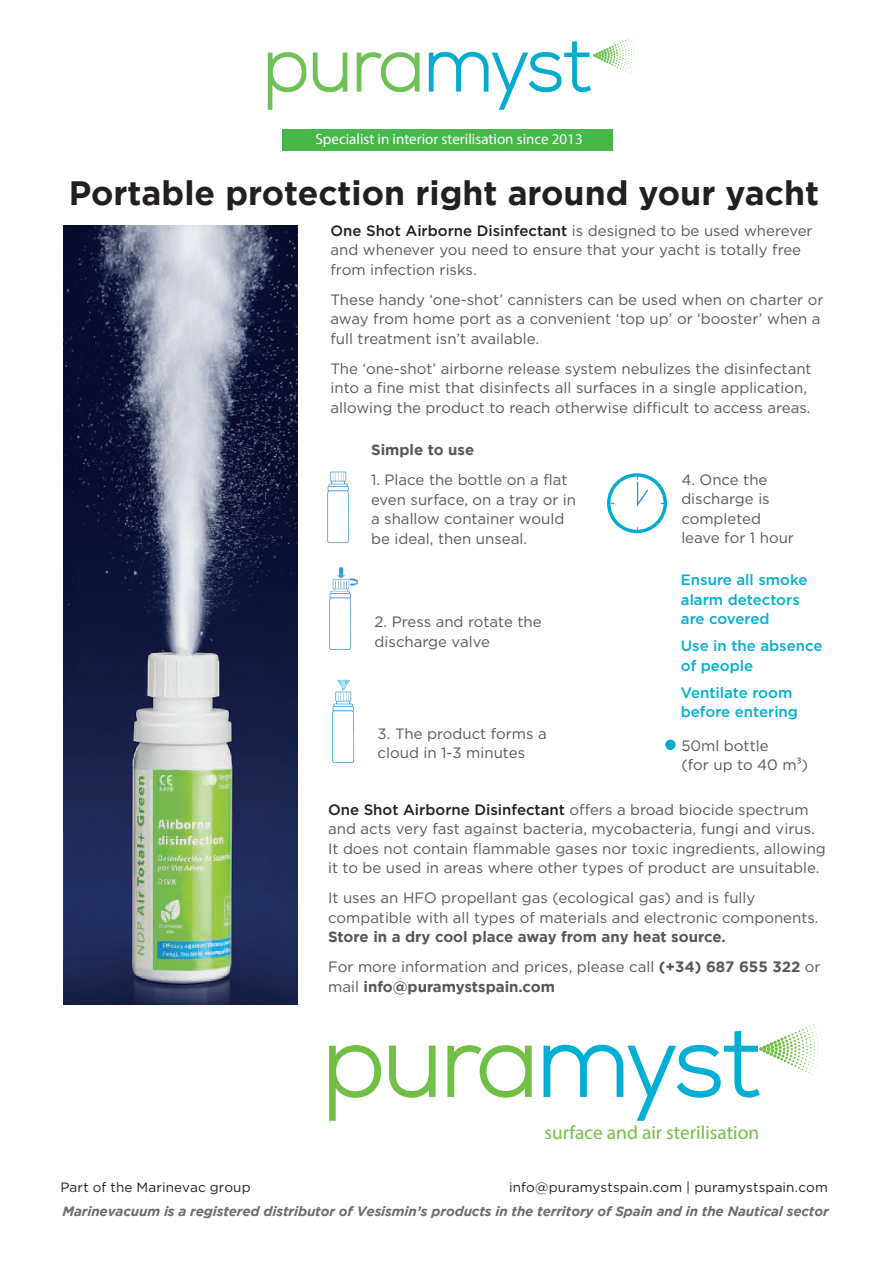
<style>
.page{position:relative;width:893px;height:1263px;background:#fff}
.page>*{position:absolute;margin:0;border:0;box-sizing:border-box;transform-origin:0 0}
.t1{font:33.75px "Gotham HTF Bold 2";color:#231f20}
.t2{font:19.35px "Myriad Pro";color:#71bf44}
.t3{font:15px/19.5px "Gotham HTF";color:#57585a}
.t4{font:500 15px "Gotham";color:#231f20}
.t5{font:500 15px/19.5px "Gotham";color:#00afd3}
.t6{font:15px "Gotham HTF Bold 2";color:#57585a}
.t7{font:15px "Myriad Pro";color:#fff}
.t8{font:italic 700 13.5px "Gotham";letter-spacing:-.01em;color:#6c6d70}
.t9{font:13.5px "Gotham HTF";letter-spacing:.01em;color:#231f20}
.s1{font-family:"Gotham HTF";font-weight:400;color:#57585a}
.s2{font-family:"Gotham HTF Bold 2"}
.s3{font-family:"Gotham HTF"}
</style>
<div class="page">
<img style="left:63px;top:225px;width:234px;height:779px">
<img style="left:267px;top:36px;width:371px;height:74px">
<img style="left:327px;top:471px;width:23px;height:72px">
<img style="left:332px;top:679px;width:23px;height:84px">
<img style="left:329px;top:591px;width:23px;height:59px">
<img style="left:332px;top:567px;width:27px;height:24px">
<img style="left:609px;top:475px;width:56px;height:56px;border-radius:28px">
<div style="left:607px;top:473px;width:60px;height:60px;border:3px solid #03abd0;border-radius:50%"></div>
<svg style="left:665px;top:739px;width:11px;height:11px"></svg>
<svg style="left:329px;top:1045px;width:52px;height:76px"></svg>
<svg style="left:389px;top:1045px;width:47px;height:53px"></svg>
<svg style="left:447px;top:1045px;width:85px;height:53px"></svg>
<svg style="left:544px;top:1021px;width:283px;height:100px"></svg>
<div style="left:283px;top:129px;width:330px;height:22px;background:#46b749"></div>
<svg style="left:797px;top:757px;width:4px;height:6px"></svg>
<p class="t7" style="left:316px;top:130px;width:269px">Specialist in interior sterilisation since 2013</p>
<h1 class="t1" style="left:69px;top:173px;width:752px">Portable protection right around your yacht</h1>
<p class="t4" style="left:330px;top:221px;width:484px">One Shot Airborne Disinfectant <span class="s1">is designed to be used wherever</span></p>
<p class="t3" style="left:330px;top:240px;width:472px">and whenever you need to ensure that your yacht is totally free from infection risks.</p>
<p class="t3" style="left:330px;top:289px;width:495px">These handy ‘one-shot’ cannisters can be used when on charter or away from home port as a convenient ‘top up’ or ‘booster’ when a full treatment isn’t available.</p>
<p class="t3" style="left:330px;top:358px;width:483px">The ‘one-shot’ airborne release system nebulizes the disinfectant into a fine mist that disinfects all surfaces in a single application, allowing the product to reach otherwise difficult to access areas.</p>
<p class="t6" style="left:371px;top:441px;width:105px">Simple to use</p>
<p class="t3" style="left:371px;top:470px;width:207px">1. Place the bottle on a flat even surface, on a tray or in a shallow container would be ideal, then unseal.</p>
<p class="t3" style="left:375px;top:612px;width:168px">2. Press and rotate the discharge valve</p>
<p class="t3" style="left:378px;top:723px;width:171px">3. The product forms a cloud in 1-3 minutes</p>
<p class="t3" style="left:681px;top:470px;width:114px">4. Once the discharge is completed leave for 1 hour</p>
<p class="t5" style="left:681px;top:570px;width:128px">Ensure all smoke alarm detectors are covered</p>
<p class="t5" style="left:681px;top:636px;width:143px">Use in the absence of people</p>
<p class="t5" style="left:681px;top:683px;width:119px">Ventilate room before entering</p>
<p class="t3" style="left:681px;top:735px;width:128px">50ml bottle<br>(for up to 40 m )</p>
<p class="t4" style="left:328px;top:799px;width:482px">One Shot Airborne Disinfectant <span class="s1">offers a broad biocide spectrum</span></p>
<p class="t3" style="left:328px;top:819px;width:499px">and acts very fast against bacteria, mycobacteria, fungi and virus.<br>It does not contain flammable gases nor toxic ingredients, allowing it to be used in areas where other types of product are unsuitable.</p>
<p class="t3" style="left:328px;top:888px;width:492px">It uses an HFO propellant gas (ecological gas) and is fully compatible with all types of materials and electronic components.</p>
<p class="t6" style="left:328px;top:928px;width:399px">Store in a dry cool place away from any heat source.</p>
<p class="t3" style="left:328px;top:957px;width:494px">For more information and prices, please call <span class="s2">(+34) 687 655 322</span> or</p>
<p class="t6" style="left:328px;top:978px;width:229px"><span class="s3">mail</span> info@puramystspain.com</p>
<p class="t2" style="left:544px;top:1120px;width:216px">surface and air sterilisation</p>
<p class="t9" style="left:60px;top:1180px;width:192px">Part of the Marinevac group</p>
<p class="t9" style="left:509px;top:1180px;width:320px">info@puramystspain.com | puramystspain.com</p>
<p class="t8" style="left:63px;top:1203px;width:768px">Marinevacuum is a registered distributor of Vesismin’s products in the territory of Spain and in the Nautical sector</p>
</div>
